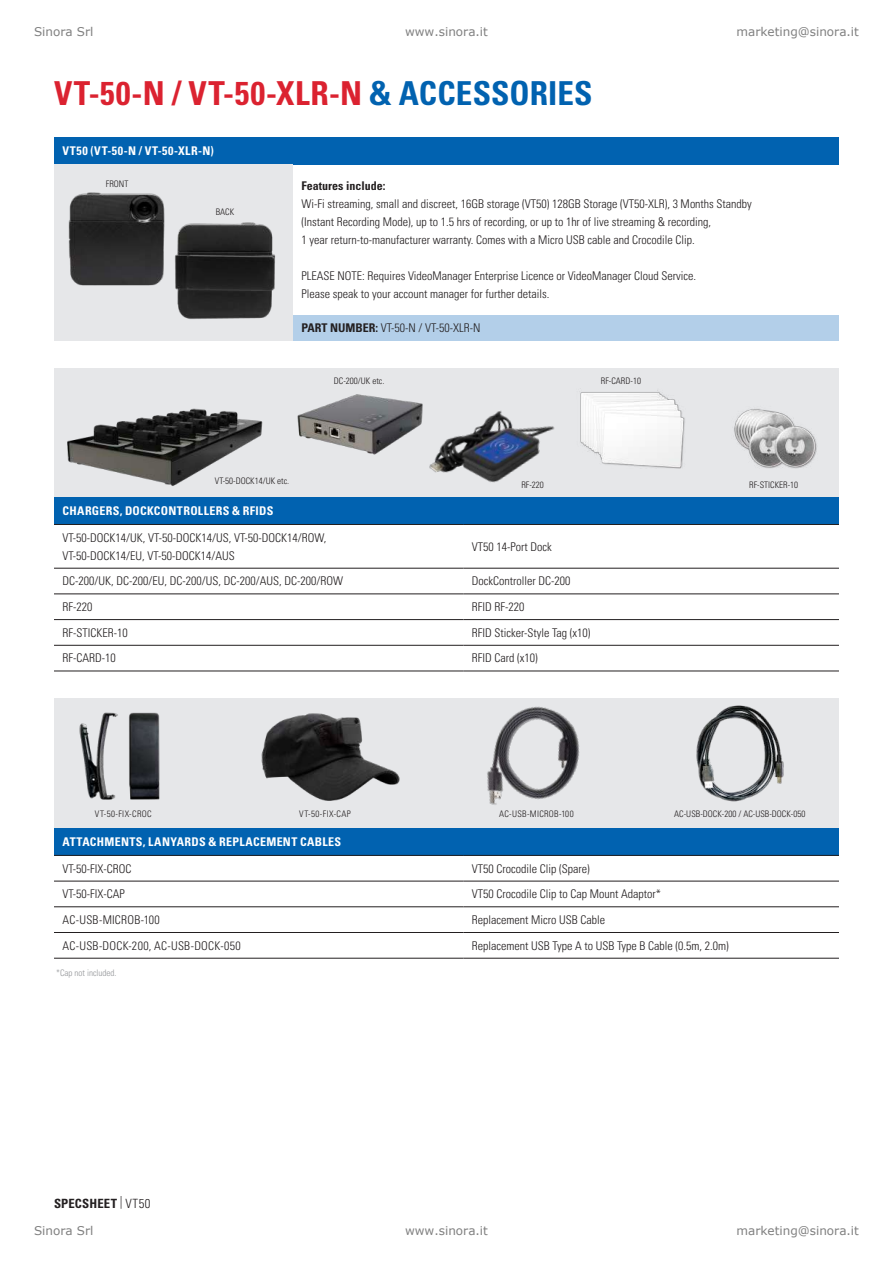
<style>
.page{position:relative;width:893px;height:1263px;background:#fff}
.page>*{position:absolute;margin:0;border:0;box-sizing:border-box;transform-origin:0 0}
.t1{font:700 condensed 33px "Univers LT Pro";letter-spacing:.01em;color:#db2230}
.t2{font:700 condensed 12.75px "Univers LT Pro";letter-spacing:.01em;color:#231f20}
.t3{font:300 condensed 12px/18px "Univers LT Pro";color:#231f20}
.t4{font:12px "Verdana";color:#808080}
.t5{font:700 condensed 12px "Univers LT Pro";letter-spacing:.025em;color:#fff}
.t6{font:300 condensed 12px "Univers LT Pro";letter-spacing:.02em;color:#231f20}
.t7{font:700 condensed 12px "Univers LT Pro";letter-spacing:.05em;color:#fff}
.t8{font:700 condensed 12px "Univers LT Pro";color:#231f20}
.t9{font:300 condensed 9px "Univers LT Pro";color:#231f20}
.t10{font:300 condensed 9px "Univers LT Pro";letter-spacing:.03em;color:#231f20}
.t11{font:300 condensed 9px "Univers LT Pro";color:#939598}
.t12{font:300 condensed 9px "Univers LT Pro";letter-spacing:.04em;color:#231f20}
.t13{font:300 condensed 9px "Univers LT Pro";letter-spacing:.045em;color:#231f20}
.s1{color:#0162b0}
.s2{font-weight:700}
.s3{font-weight:300}
</style>
<div class="page">
<div style="left:54px;top:137px;width:785px;height:27px;background:#0162b0"></div>
<div style="left:54px;top:164px;width:239px;height:176px;background:#e6e7e9"></div>
<div style="left:293px;top:315px;width:546px;height:25px;background:#b3cfe9"></div>
<div style="left:54px;top:367px;width:785px;height:130px;background:#e6e7e9"></div>
<div style="left:54px;top:497px;width:785px;height:27px;background:#0162b0"></div>
<hr style="left:54px;top:524px;width:409px;height:1px;background:#231f20">
<hr style="left:463px;top:524px;width:376px;height:1px;background:#231f20">
<hr style="left:54px;top:568px;width:409px;height:1px;background:#231f20">
<hr style="left:463px;top:568px;width:376px;height:1px;background:#231f20">
<hr style="left:54px;top:594px;width:409px;height:1px;background:#231f20">
<hr style="left:463px;top:594px;width:376px;height:1px;background:#231f20">
<hr style="left:54px;top:619px;width:409px;height:1px;background:#231f20">
<hr style="left:463px;top:619px;width:376px;height:1px;background:#231f20">
<hr style="left:54px;top:645px;width:409px;height:1px;background:#231f20">
<hr style="left:463px;top:645px;width:376px;height:1px;background:#231f20">
<hr style="left:54px;top:671px;width:409px;height:1px;background:#231f20">
<hr style="left:463px;top:671px;width:376px;height:1px;background:#231f20">
<img style="left:297px;top:394px;width:117px;height:61px">
<img style="left:414px;top:402px;width:141px;height:81px">
<div style="left:54px;top:698px;width:785px;height:130px;background:#e6e7e9"></div>
<div style="left:54px;top:828px;width:785px;height:27px;background:#0162b0"></div>
<hr style="left:54px;top:855px;width:409px;height:1px;background:#231f20">
<hr style="left:463px;top:855px;width:376px;height:1px;background:#231f20">
<hr style="left:54px;top:881px;width:409px;height:1px;background:#231f20">
<hr style="left:463px;top:881px;width:376px;height:1px;background:#231f20">
<hr style="left:54px;top:906px;width:409px;height:1px;background:#231f20">
<hr style="left:463px;top:906px;width:376px;height:1px;background:#231f20">
<hr style="left:54px;top:932px;width:409px;height:1px;background:#231f20">
<hr style="left:463px;top:932px;width:376px;height:1px;background:#231f20">
<hr style="left:54px;top:958px;width:409px;height:1px;background:#231f20">
<hr style="left:463px;top:958px;width:376px;height:1px;background:#231f20">
<img style="left:487px;top:706px;width:93px;height:99px">
<img style="left:696px;top:705px;width:88px;height:97px">
<img style="left:68px;top:192px;width:97px;height:94px">
<img style="left:152px;top:223px;width:124px;height:96px">
<img style="left:79px;top:712px;width:39px;height:88px">
<img style="left:129px;top:712px;width:31px;height:88px">
<img style="left:67px;top:408px;width:196px;height:78px">
<img style="left:580px;top:390px;width:105px;height:79px">
<img style="left:734px;top:409px;width:83px;height:60px">
<img style="left:261px;top:713px;width:139px;height:88px">
<p class="t4" style="left:34px;top:23px;width:61px">Sinora Srl</p>
<p class="t4" style="left:405px;top:23px;width:84px">www.sinora.it</p>
<p class="t4" style="left:736px;top:23px;width:124px">marketing@sinora.it</p>
<h1 class="t1" style="left:54px;top:73px;width:540px">VT-50-N / VT-50-XLR-N <span class="s1">&amp; ACCESSORIES</span></h1>
<p class="t7" style="left:63px;top:143px;width:153px">VT50 (VT-50-N / VT-50-XLR-N)</p>
<p class="t9" style="left:106px;top:178px;width:24px">FRONT</p>
<p class="t9" style="left:216px;top:205px;width:20px">BACK</p>
<p class="t8" style="left:301px;top:178px;width:85px">Features include:</p>
<p class="t3" style="left:301px;top:194px;width:452px">Wi-Fi streaming, small and discreet, 16GB storage (VT50) 128GB Storage (VT50-XLR), 3 Months Standby (Instant Recording Mode), up to 1.5 hrs of recording, or up to 1hr of live streaming &amp; recording,<br>1 year return-to-manufacturer warranty. Comes with a Micro USB cable and Crocodile Clip.</p>
<p class="t3" style="left:301px;top:266px;width:396px">PLEASE NOTE: Requires VideoManager Enterprise Licence or VideoManager Cloud Service.<br>Please speak to your account manager for further details.</p>
<p class="t3" style="left:301px;top:318px;width:180px"><span class="s2">PART NUMBER:</span> VT-50-N / VT-50-XLR-N</p>
<p class="t9" style="left:334px;top:374px;width:52px">DC-200/UK etc.</p>
<p class="t9" style="left:601px;top:374px;width:42px">RF-CARD-10</p>
<p class="t9" style="left:215px;top:475px;width:76px">VT-50-DOCK14/UK etc.</p>
<p class="t9" style="left:521px;top:479px;width:24px">RF-220</p>
<p class="t9" style="left:749px;top:479px;width:50px">RF-STICKER-10</p>
<p class="t5" style="left:63px;top:504px;width:212px">CHARGERS, DOCKCONTROLLERS &amp; RFIDS</p>
<p class="t3" style="left:63px;top:528px;width:265px">VT-50-DOCK14/UK, VT-50-DOCK14/US, VT-50-DOCK14/ROW,<br>VT-50-DOCK14/EU, VT-50-DOCK14/AUS</p>
<p class="t3" style="left:472px;top:537px;width:81px">VT50 14-Port Dock</p>
<p class="t3" style="left:63px;top:571px;width:282px">DC-200/UK, DC-200/EU, DC-200/US, DC-200/AUS, DC-200/ROW</p>
<p class="t3" style="left:472px;top:571px;width:100px">DockController DC-200</p>
<p class="t3" style="left:63px;top:597px;width:31px">RF-220</p>
<p class="t3" style="left:472px;top:597px;width:54px">RFID RF-220</p>
<p class="t3" style="left:63px;top:623px;width:67px">RF-STICKER-10</p>
<p class="t3" style="left:472px;top:623px;width:120px">RFID Sticker-Style Tag (x10)</p>
<p class="t3" style="left:63px;top:649px;width:55px">RF-CARD-10</p>
<p class="t3" style="left:472px;top:649px;width:67px">RFID Card (x10)</p>
<p class="t12" style="left:95px;top:808px;width:58px">VT-50-FIX-CROC</p>
<p class="t13" style="left:299px;top:808px;width:53px">VT-50-FIX-CAP</p>
<p class="t10" style="left:499px;top:808px;width:76px">AC-USB-MICROB-100</p>
<p class="t9" style="left:674px;top:808px;width:133px">AC-USB-DOCK-200 / AC-USB-DOCK-050</p>
<p class="t5" style="left:63px;top:835px;width:280px">ATTACHMENTS, LANYARDS &amp; REPLACEMENT CABLES</p>
<p class="t3" style="left:63px;top:859px;width:71px">VT-50-FIX-CROC</p>
<p class="t3" style="left:472px;top:859px;width:119px">VT50 Crocodile Clip (Spare)</p>
<p class="t3" style="left:63px;top:884px;width:64px">VT-50-FIX-CAP</p>
<p class="t3" style="left:472px;top:884px;width:191px">VT50 Crocodile Clip to Cap Mount Adaptor*</p>
<p class="t6" style="left:63px;top:911px;width:99px">AC-USB-MICROB-100</p>
<p class="t3" style="left:472px;top:910px;width:135px">Replacement Micro USB Cable</p>
<p class="t6" style="left:63px;top:937px;width:180px">AC-USB-DOCK-200, AC-USB-DOCK-050</p>
<p class="t3" style="left:472px;top:936px;width:258px">Replacement USB Type A to USB Type B Cable (0.5m, 2.0m)</p>
<p class="t11" style="left:56px;top:967px;width:62px">*Cap not included.</p>
<p class="t2" style="left:54px;top:1196px;width:98px">SPECSHEET <span class="s3">| VT50</span></p>
<p class="t4" style="left:34px;top:1223px;width:61px">Sinora Srl</p>
<p class="t4" style="left:405px;top:1223px;width:84px">www.sinora.it</p>
<p class="t4" style="left:736px;top:1223px;width:124px">marketing@sinora.it</p>
</div>
